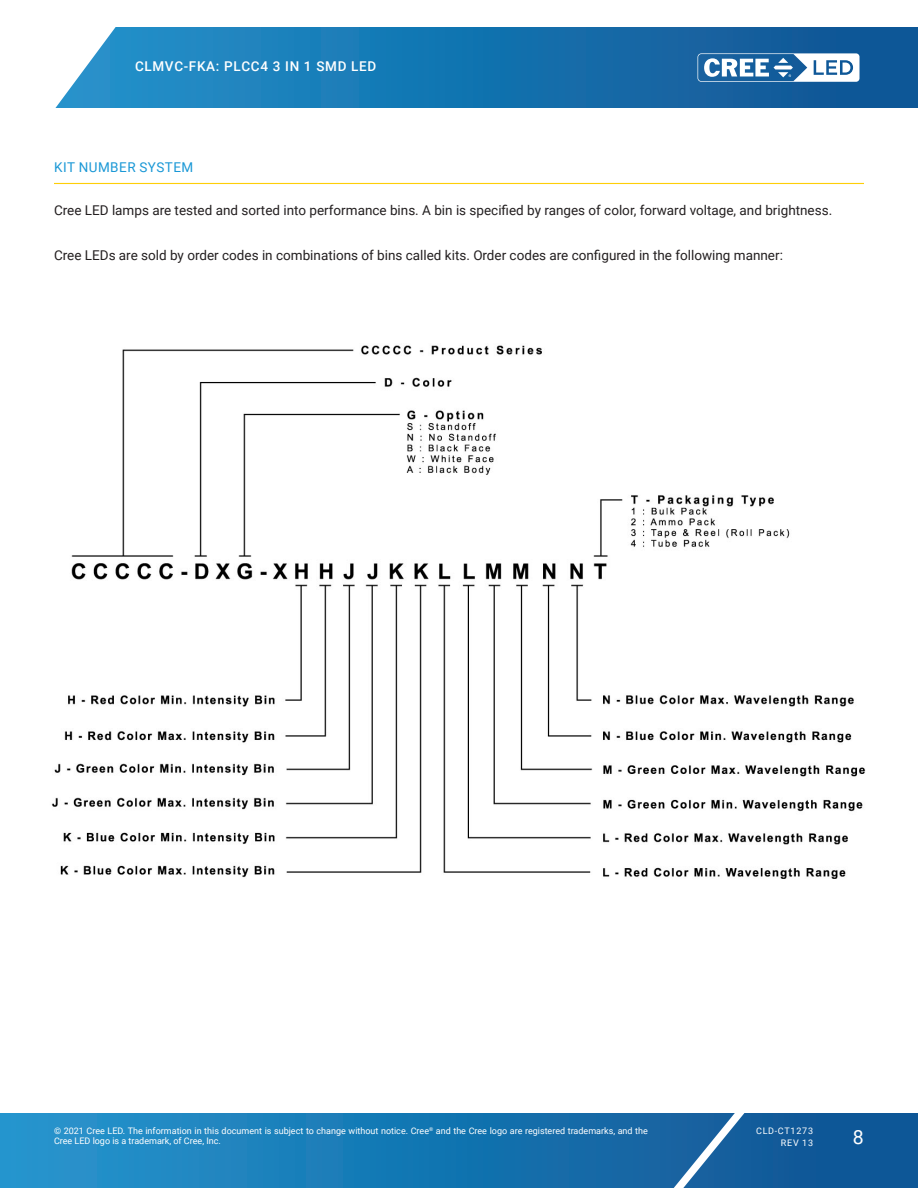
<style>
.page{position:relative;width:918px;height:1188px;background:#fff}
.page>*{position:absolute;margin:0;border:0;box-sizing:border-box;transform-origin:0 0}
.t1{font:19.5px "Roboto";color:#fff}
.t2{font:13.5px "Roboto";color:#231f20}
.t3{font:500 13.5px "Roboto";letter-spacing:.05em;color:#fff}
.t4{font:13.5px "Roboto";letter-spacing:.035em;color:#1a98d6}
.t5{font:9px/10.8px "Roboto";color:#fff}
.t6{font:9px/12px "Roboto";letter-spacing:.085em;color:#fff;text-align:right}
</style>
<div class="page">
<svg style="left:0;top:1113px;width:918px;height:75px;background:#1876b2"></svg>
<svg style="left:644px;top:1113px;width:117px;height:75px;background:#296da6"></svg>
<svg style="left:55px;top:27px;width:863px;height:81px;background:#2078b2"></svg>
<svg style="left:698px;top:53px;width:162px;height:29px"></svg>
<hr style="left:54px;top:183px;width:810px;height:1px;background:#fece08">
<img style="left:51px;top:345px;width:815px;height:534px">
<p class="t3" style="left:135px;top:57px;width:243px">CLMVC-FKA: PLCC4 3 IN 1 SMD LED</p>
<p class="t4" style="left:54px;top:158px;width:141px">KIT NUMBER SYSTEM</p>
<p class="t2" style="left:54px;top:201px;width:780px">Cree LED lamps are tested and sorted into performance bins. A bin is specified by ranges of color, forward voltage, and brightness.</p>
<p class="t2" style="left:54px;top:246px;width:730px">Cree LEDs are sold by order codes in combinations of bins called kits. Order codes are configured in the following manner:</p>
<p class="t5" style="left:54px;top:1125px;width:596px">© 2021 Cree LED. The information in this document is subject to change without notice. Cree<sup>®</sup> and the Cree logo are registered trademarks, and the<br>Cree LED logo is a trademark, of Cree, Inc.</p>
<p class="t6" style="left:756px;top:1124px;width:58px">CLD-CT1273<br>REV 13</p>
<h1 class="t1" style="left:853px;top:1123px;width:12px">8</h1>
</div>
